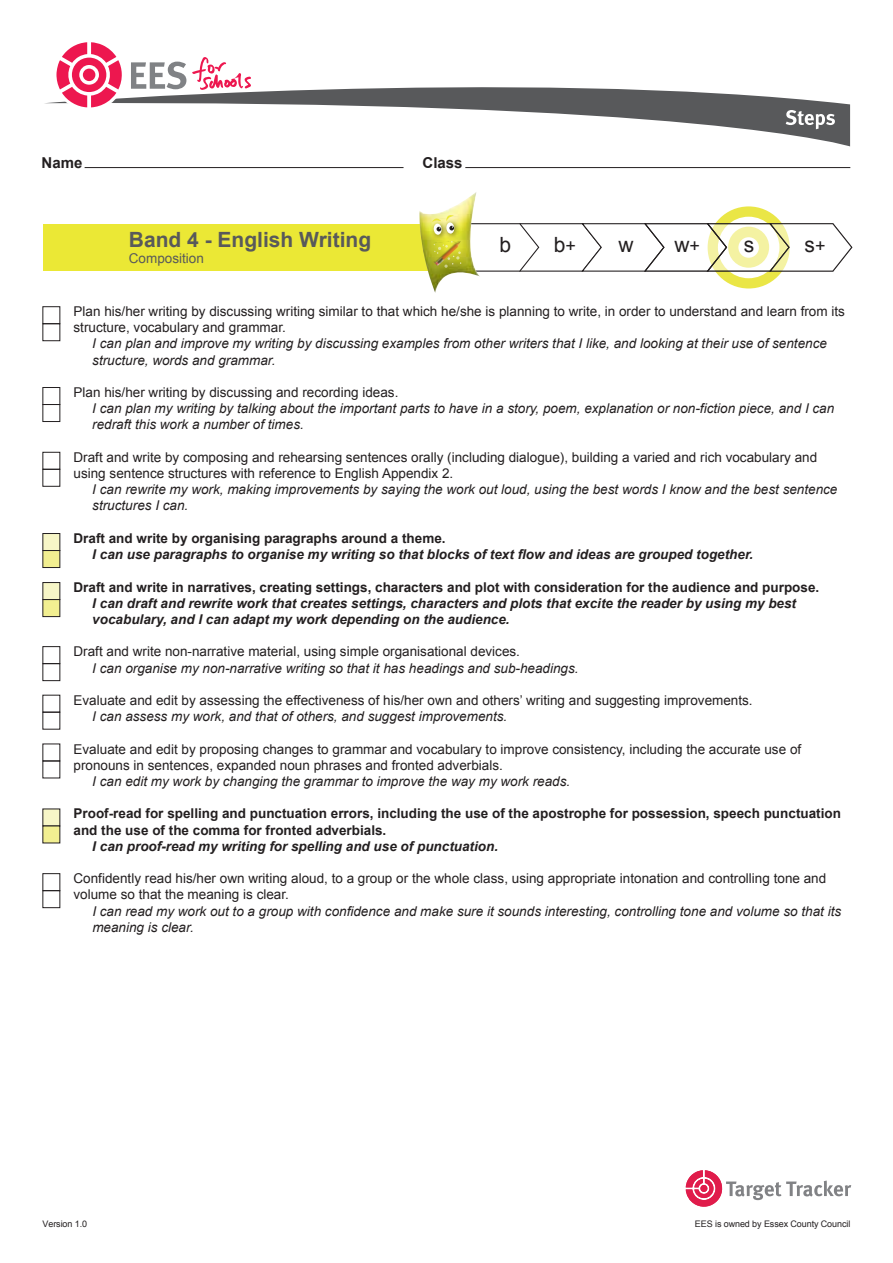
<style>
.page{position:relative;width:893px;height:1263px;background:#fff}
.page>*{position:absolute;margin:0;border:0;box-sizing:border-box;transform-origin:0 0}
.t1{font:700 21px "Arial";color:#58595b}
.t2{font:21px "Arial";color:#231f20}
.t3{font:700 15px "Arial";color:#231f20}
.t4{font:13.5px/16.2px "Arial";color:#231f20}
.t5{font:italic 13.5px/16.2px "Arial";color:#231f20}
.t6{font:700 13.5px/16.2px "Arial";color:#231f20}
.t7{font:italic 700 13.5px/16.2px "Arial";color:#231f20}
.t8{font:13.5px "Arial";color:#58595b}
.t9{font:9px "Arial";letter-spacing:-.01em;color:#231f20}
.s1{font-size:18px}
</style>
<div class="page">
<div style="left:42px;top:306px;width:18px;height:18px;border:1px solid #231f20"></div>
<div style="left:42px;top:323px;width:18px;height:18px;border:1px solid #231f20"></div>
<div style="left:42px;top:387px;width:18px;height:18px;border:1px solid #231f20"></div>
<div style="left:42px;top:404px;width:18px;height:18px;border:1px solid #231f20"></div>
<div style="left:42px;top:452px;width:18px;height:18px;border:1px solid #231f20"></div>
<div style="left:42px;top:469px;width:18px;height:18px;border:1px solid #231f20"></div>
<div style="left:42px;top:533px;width:18px;height:18px;background:#f7f6c7;border:1px solid #231f20"></div>
<div style="left:42px;top:550px;width:18px;height:18px;background:#f2ef91;border:1px solid #231f20"></div>
<div style="left:42px;top:582px;width:18px;height:18px;background:#f7f6c7;border:1px solid #231f20"></div>
<div style="left:42px;top:599px;width:18px;height:18px;background:#f2ef91;border:1px solid #231f20"></div>
<div style="left:42px;top:646px;width:18px;height:18px;border:1px solid #231f20"></div>
<div style="left:42px;top:663px;width:18px;height:18px;border:1px solid #231f20"></div>
<div style="left:42px;top:712px;width:18px;height:17px;border:1px solid #231f20"></div>
<div style="left:42px;top:743px;width:18px;height:18px;border:1px solid #231f20"></div>
<div style="left:42px;top:808px;width:18px;height:18px;background:#f7f6c7;border:1px solid #231f20"></div>
<div style="left:42px;top:826px;width:18px;height:17px;background:#f2ef91"></div>
<div style="left:42px;top:873px;width:18px;height:18px;border:1px solid #231f20"></div>
<div style="left:42px;top:890px;width:18px;height:18px;border:1px solid #231f20"></div>
<div style="left:43px;top:225px;width:404px;height:46px;background:#ebe835"></div>
<hr style="left:85px;top:167px;width:319px;height:1px;background:#231f20">
<hr style="left:465px;top:167px;width:385px;height:1px;background:#231f20">
<div style="left:708px;top:206px;width:82px;height:82px;background:#eae646;border-radius:50%"></div>
<div style="left:718px;top:217px;width:61px;height:61px;background:#fff;border-radius:50%"></div>
<svg style="left:45px;top:78px;width:805px;height:68px"></svg>
<div style="left:53px;top:38px;width:72px;height:73px;background:#fff;border-radius:50%"></div>
<svg style="left:686px;top:1170px;width:165px;height:37px"></svg>
<div style="left:700px;top:1185px;width:7px;height:7px;background:#e01c4b;border-radius:50%"></div>
<svg style="left:131px;top:62px;width:55px;height:27px"></svg>
<svg style="left:56px;top:42px;width:66px;height:65px"></svg>
<svg style="left:192px;top:57px;width:60px;height:33px"></svg>
<svg style="left:786px;top:110px;width:49px;height:19px"></svg>
<img style="left:419px;top:192px;width:61px;height:101px">
<img style="left:428px;top:218px;width:4px;height:25px">
<svg style="left:432px;top:213px;width:421px;height:60px"></svg>
<p class="t3" style="left:42px;top:152px;width:42px">Name</p>
<p class="t3" style="left:422px;top:152px;width:42px">Class</p>
<h1 class="t1" style="left:129px;top:226px;width:244px">Band 4 - English Writing</h1>
<p class="t8" style="left:129px;top:249px;width:77px">Composition</p>
<h1 class="t2" style="left:499px;top:231px;width:13px">b</h1>
<h1 class="t2" style="left:554px;top:231px;width:24px">b<span class="s1">+</span></h1>
<h1 class="t2" style="left:618px;top:231px;width:17px">w</h1>
<h1 class="t2" style="left:674px;top:231px;width:27px">w<span class="s1">+</span></h1>
<h1 class="t2" style="left:744px;top:231px;width:12px">s</h1>
<h1 class="t2" style="left:805px;top:231px;width:23px">s<span class="s1">+</span></h1>
<p class="t4" style="left:74px;top:303px;width:773px">Plan his/her writing by discussing writing similar to that which he/she is planning to write, in order to understand and learn from its structure, vocabulary and grammar.</p>
<p class="t5" style="left:92px;top:336px;width:736px">I can plan and improve my writing by discussing examples from other writers that I like, and looking at their use of sentence structure, words and grammar.</p>
<p class="t4" style="left:74px;top:384px;width:326px">Plan his/her writing by discussing and recording ideas.</p>
<p class="t5" style="left:92px;top:401px;width:743px">I can plan my writing by talking about the important parts to have in a story, poem, explanation or non-fiction piece, and I can redraft this work a number of times.</p>
<p class="t4" style="left:74px;top:449px;width:745px">Draft and write by composing and rehearsing sentences orally (including dialogue), building a varied and rich vocabulary and using sentence structures with reference to English Appendix 2.</p>
<p class="t5" style="left:92px;top:482px;width:747px">I can rewrite my work, making improvements by saying the work out loud, using the best words I know and the best sentence structures I can.</p>
<p class="t6" style="left:74px;top:530px;width:374px">Draft and write by organising paragraphs around a theme.</p>
<p class="t7" style="left:92px;top:547px;width:662px">I can use paragraphs to organise my writing so that blocks of text flow and ideas are grouped together.</p>
<p class="t6" style="left:74px;top:579px;width:747px">Draft and write in narratives, creating settings, characters and plot with consideration for the audience and purpose.</p>
<p class="t7" style="left:92px;top:595px;width:705px">I can draft and rewrite work that creates settings, characters and plots that excite the reader by using my best vocabulary, and I can adapt my work depending on the audience.</p>
<p class="t4" style="left:74px;top:644px;width:448px">Draft and write non-narrative material, using simple organisational devices.</p>
<p class="t5" style="left:92px;top:660px;width:488px">I can organise my non-narrative writing so that it has headings and sub-headings.</p>
<p class="t4" style="left:74px;top:692px;width:681px">Evaluate and edit by assessing the effectiveness of his/her own and others’ writing and suggesting improvements.</p>
<p class="t5" style="left:92px;top:708px;width:416px">I can assess my work, and that of others, and suggest improvements.</p>
<p class="t4" style="left:74px;top:741px;width:729px">Evaluate and edit by proposing changes to grammar and vocabulary to improve consistency, including the accurate use of pronouns in sentences, expanded noun phrases and fronted adverbials.</p>
<p class="t5" style="left:92px;top:773px;width:479px">I can edit my work by changing the grammar to improve the way my work reads.</p>
<p class="t6" style="left:74px;top:806px;width:769px">Proof-read for spelling and punctuation errors, including the use of the apostrophe for possession, speech punctuation and the use of the comma for fronted adverbials.</p>
<p class="t7" style="left:92px;top:838px;width:407px">I can proof-read my writing for spelling and use of punctuation.</p>
<p class="t4" style="left:74px;top:870px;width:754px">Confidently read his/her own writing aloud, to a group or the whole class, using appropriate intonation and controlling tone and volume so that the meaning is clear.</p>
<p class="t5" style="left:92px;top:903px;width:750px">I can read my work out to a group with confidence and make sure it sounds interesting, controlling tone and volume so that its meaning is clear.</p>
<p class="t9" style="left:43px;top:1217px;width:46px">Version 1.0</p>
<p class="t9" style="left:695px;top:1217px;width:157px">EES is owned by Essex County Council</p>
</div>
